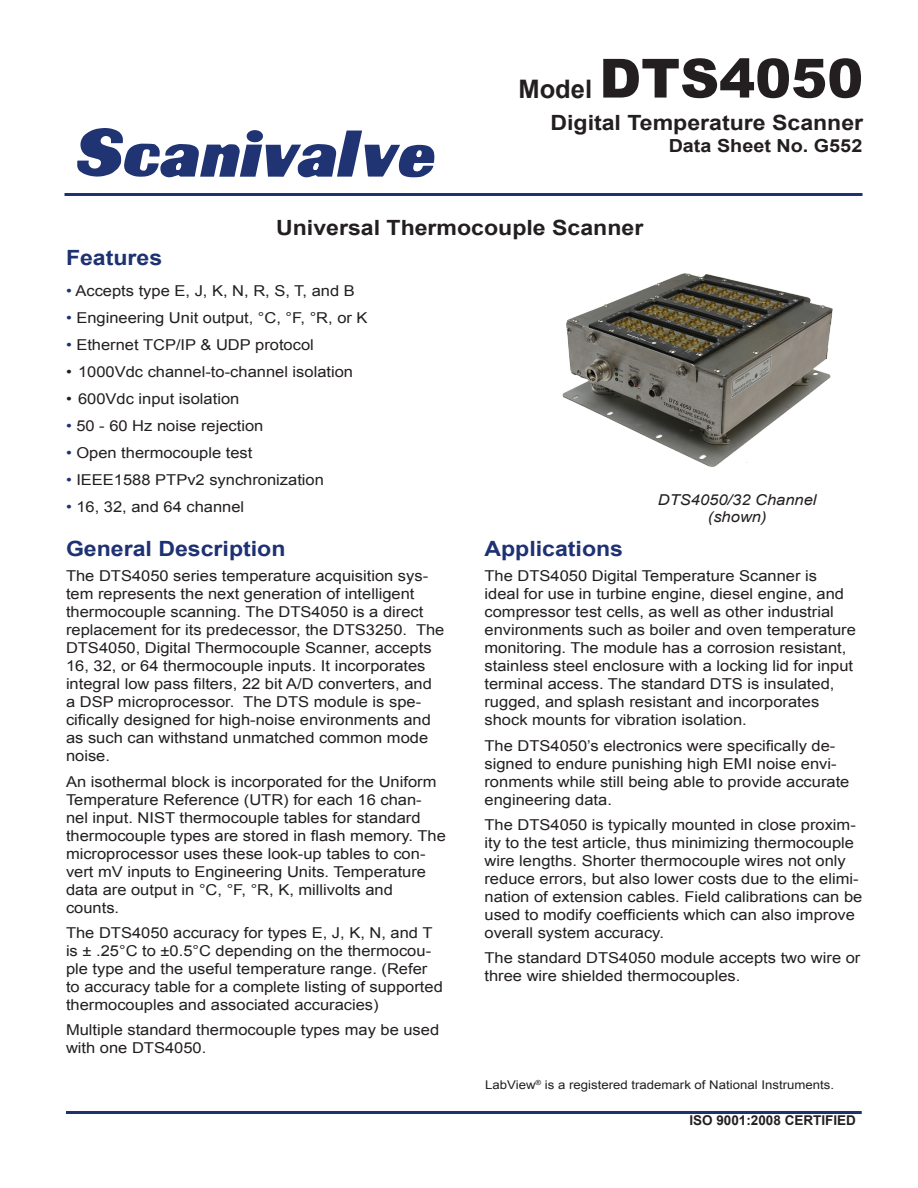
<style>
.page{position:relative;width:918px;height:1188px;background:#fff}
.page>*{position:absolute;margin:0;border:0;box-sizing:border-box;transform-origin:0 0}
.t1{font:900 54px "Arial";color:#231f20}
.t2{font:700 21px "Arial";color:#231f20;scale:1.1 1}
.t3{font:700 21px "Arial";color:#1e3173;scale:1.1 1}
.t4{font:700 18px "Arial";color:#231f20;scale:1.1 1}
.t5{font:15px/18px "Arial";color:#231f20;scale:1.1 1}
.t6{font:italic 15px "Arial";color:#231f20;scale:1.1 1}
.t7{font:700 13.5px "Arial";color:#231f20}
.t8{font:12px "Arial";color:#231f20;scale:1.1 1}
.s1{font-weight:700;font-size:25.5px}
.s2{color:#1e3173}
</style>
<div class="page">
<img style="left:562px;top:273px;width:271px;height:194px">
<hr style="left:64px;top:193px;width:798px;height:3px;background:#1e3173">
<hr style="left:66px;top:1111px;width:796px;height:3px;background:#1e3173">
<svg style="left:77px;top:128px;width:358px;height:50px"></svg>
<p class="t1" style="left:518px;top:39px;width:346px"><span class="s1">Model</span> DTS4050</p>
<p class="t2" style="left:550px;top:109px;width:286px">Digital Temperature Scanner</p>
<p class="t4" style="left:669px;top:134px;width:178px">Data Sheet No. G552</p>
<p class="t2" style="left:276px;top:213px;width:335px">Universal Thermocouple Scanner</p>
<p class="t3" style="left:66px;top:244px;width:89px">Features</p>
<p class="t5" style="left:66px;top:281px;width:264px"><span class="s2">•</span> Accepts type E, J, K, N, R, S, T, and B</p>
<p class="t5" style="left:66px;top:308px;width:276px"><span class="s2">•</span> Engineering Unit output, °C, °F, °R, or K</p>
<p class="t5" style="left:66px;top:335px;width:227px"><span class="s2">•</span> Ethernet TCP/IP &amp; UDP protocol</p>
<p class="t5" style="left:66px;top:362px;width:263px">• 1000Vdc channel-to-channel isolation</p>
<p class="t5" style="left:66px;top:389px;width:159px">• 600Vdc input isolation</p>
<p class="t5" style="left:66px;top:416px;width:181px"><span class="s2">•</span> 50 - 60 Hz noise rejection</p>
<p class="t5" style="left:66px;top:443px;width:171px"><span class="s2">•</span> Open thermocouple test</p>
<p class="t5" style="left:66px;top:470px;width:236px"><span class="s2">•</span> IEEE1588 PTPv2 synchronization</p>
<p class="t5" style="left:66px;top:497px;width:164px"><span class="s2">•</span> 16, 32, and 64 channel</p>
<p class="t6" style="left:658px;top:490px;width:146px">DTS4050/32 Channel</p>
<p class="t6" style="left:708px;top:507px;width:55px">(shown)</p>
<p class="t3" style="left:66px;top:535px;width:201px">General Description</p>
<p class="t5" style="left:66px;top:567px;width:346px">The DTS4050 series temperature acquisition sys&shy;tem represents the next generation of intelligent thermocouple scanning. The DTS4050 is a direct replacement for its predecessor, the DTS3250. The DTS4050, Digital Thermocouple Scanner, accepts 16, 32, or 64 thermocouple inputs. It incorporates integral low pass filters, 22 bit A/D converters, and a DSP microprocessor. The DTS module is spe&shy;cifically designed for high-noise environments and as such can withstand unmatched common mode noise.</p>
<p class="t5" style="left:66px;top:773px;width:347px">An isothermal block is incorporated for the Uniform Temperature Reference (UTR) for each 16 chan&shy;nel input. NIST thermocouple tables for standard thermocouple types are stored in flash memory. The microprocessor uses these look-up tables to con&shy;vert mV inputs to Engineering Units. Temperature data are output in °C, °F, °R, K, millivolts and counts.</p>
<p class="t5" style="left:66px;top:924px;width:344px">The DTS4050 accuracy for types E, J, K, N, and T is ± .25°C to ±0.5°C depending on the thermocou&shy;ple type and the useful temperature range. (Refer to accuracy table for a complete listing of supported thermocouples and associated accuracies)</p>
<p class="t5" style="left:66px;top:1021px;width:341px">Multiple standard thermocouple types may be used with one DTS4050.</p>
<p class="t3" style="left:484px;top:535px;width:128px">Applications</p>
<p class="t5" style="left:484px;top:567px;width:339px">The DTS4050 Digital Temperature Scanner is<br>ideal for use in turbine engine, diesel engine, and compressor test cells, as well as other industrial environments such as boiler and oven temperature monitoring. The module has a corrosion resistant, stainless steel enclosure with a locking lid for input terminal access. The standard DTS is insulated, rugged, and splash resistant and incorporates shock mounts for vibration isolation.</p>
<p class="t5" style="left:484px;top:737px;width:333px">The DTS4050’s electronics were specifically de&shy;signed to endure punishing high EMI noise envi&shy;ronments while still being able to provide accurate engineering data.</p>
<p class="t5" style="left:484px;top:816px;width:345px">The DTS4050 is typically mounted in close proxim&shy;ity to the test article, thus minimizing thermocouple wire lengths. Shorter thermocouple wires not only reduce errors, but also lower costs due to the elimi&shy;nation of extension cables. Field calibrations can be used to modify coefficients which can also improve overall system accuracy.</p>
<p class="t5" style="left:484px;top:949px;width:343px">The standard DTS4050 module accepts two wire or three wire shielded thermocouples.</p>
<p class="t8" style="left:485px;top:1077px;width:319px">LabView<sup>®</sup> is a registered trademark of National Instruments.</p>
<p class="t7" style="left:689px;top:1111px;width:168px">ISO 9001:2008 CERTIFIED</p>
</div>
